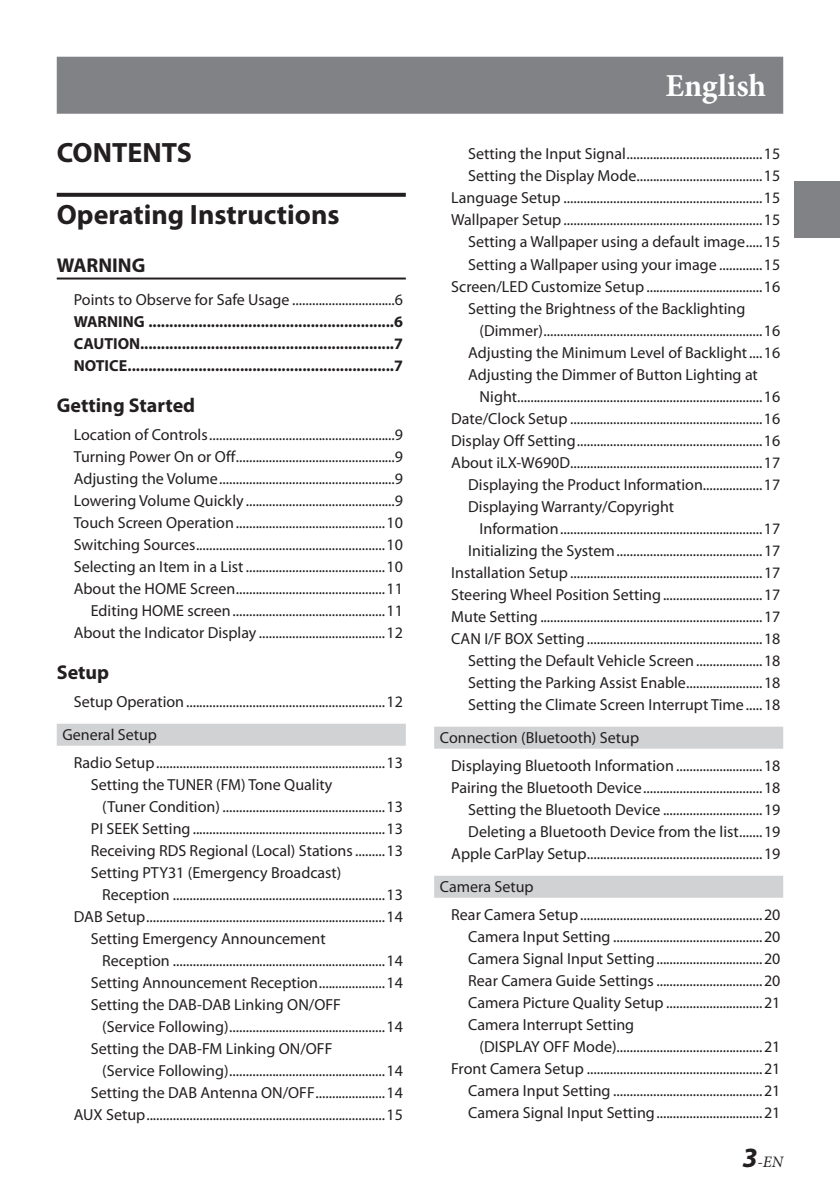
<style>
.page{position:relative;width:840px;height:1191px;background:#fff}
.page>*{position:absolute;margin:0;border:0;box-sizing:border-box;transform-origin:0 0}
.t1{font:700 32px "Minion Pro";color:#fff}
.t2{font:700 28px "Myriad Pro";color:#231f20}
.t3{font:700 20px "Myriad Pro";color:#231f20}
.t4{font:16px/22px "Myriad Pro";color:#231f20}
.t5{font:700 16px/22px "Myriad Pro";color:#231f20;text-align:justify}
.t6{font:italic 16px "Minion Pro";color:#231f20}
.s1{font-family:"Myriad Pro";font-weight:700;font-size:28px}
</style>
<div class="page">
<div style="left:794px;top:181px;width:45px;height:57px;background:#808285"></div>
<div style="left:57px;top:57px;width:725px;height:57px;background:#808285"></div>
<svg style="left:57px;top:193px;width:348px;height:4px"></svg>
<hr style="left:57px;top:277px;width:348px;height:2px;background:#231f20">
<div style="left:57px;top:723px;width:348px;height:22px;background:#d1d2d4"></div>
<div style="left:434px;top:726px;width:348px;height:22px;background:#d1d2d4"></div>
<div style="left:434px;top:875px;width:348px;height:22px;background:#d1d2d4"></div>
<h2 class="t2" style="left:57px;top:134px;width:137px">CONTENTS</h2>
<h2 class="t2" style="left:57px;top:196px;width:284px">Operating Instructions</h2>
<p class="t3" style="left:57px;top:252px;width:90px">WARNING</p>
<p class="t4" style="left:74px;top:288px;width:330px">Points to Observe for Safe Usage ...............................6</p>
<p class="t5" style="left:74px;top:310px;width:330px">WARNING ...........................................................6<br>CAUTION.............................................................7<br>NOTICE................................................................7</p>
<p class="t3" style="left:57px;top:392px;width:140px">Getting Started</p>
<p class="t4" style="left:74px;top:423px;width:330px;text-align:right">Location of Controls........................................................9<br>Turning Power On or Off................................................9<br>Adjusting the Volume.....................................................9<br>Lowering Volume Quickly .............................................9<br>Touch Screen Operation.............................................10<br>Switching Sources.........................................................10<br>Selecting an Item in a List..........................................10<br>About the HOME Screen.............................................11<br>Editing HOME screen..............................................11<br>About the Indicator Display ......................................12</p>
<p class="t3" style="left:57px;top:659px;width:54px">Setup</p>
<p class="t4" style="left:62px;top:684px;width:342px;line-height:33.4px;text-indent:11px">Setup Operation............................................................12<br>General Setup</p>
<p class="t4" style="left:91px;top:751px;width:313px;text-indent:-17px">Radio Setup.....................................................................13<br>Setting the TUNER (FM) Tone Quality</p>
<p class="t4" style="left:91px;top:795px;width:313px;text-align:justify;text-indent:11px">(Tuner Condition) .................................................13<br>PI SEEK Setting..........................................................13<br>Receiving RDS Regional (Local) Stations.........13<br>Setting PTY31 (Emergency Broadcast)</p>
<p class="t4" style="left:102px;top:883px;width:302px">Reception ................................................................13</p>
<p class="t4" style="left:74px;top:905px;width:330px">DAB Setup........................................................................14</p>
<p class="t4" style="left:91px;top:927px;width:236px">Setting Emergency Announcement</p>
<p class="t4" style="left:102px;top:949px;width:302px">Reception ................................................................14</p>
<p class="t4" style="left:91px;top:971px;width:313px">Setting Announcement Reception....................14</p>
<p class="t4" style="left:91px;top:993px;width:251px">Setting the DAB-DAB Linking ON/OFF</p>
<p class="t4" style="left:102px;top:1015px;width:302px">(Service Following)...............................................14</p>
<p class="t4" style="left:91px;top:1037px;width:243px">Setting the DAB-FM Linking ON/OFF</p>
<p class="t4" style="left:102px;top:1059px;width:302px">(Service Following)...............................................14</p>
<p class="t4" style="left:91px;top:1081px;width:313px">Setting the DAB Antenna ON/OFF.....................14</p>
<p class="t4" style="left:74px;top:1103px;width:330px">AUX Setup........................................................................15</p>
<h1 class="t1" style="left:665px;top:63px;width:102px">English</h1>
<p class="t4" style="left:468px;top:143px;width:313px">Setting the Input Signal.........................................15</p>
<p class="t4" style="left:468px;top:165px;width:313px">Setting the Display Mode......................................15</p>
<p class="t4" style="left:451px;top:187px;width:330px">Language Setup ............................................................15</p>
<p class="t4" style="left:451px;top:209px;width:330px">Wallpaper Setup............................................................15</p>
<p class="t4" style="left:468px;top:231px;width:313px">Setting a Wallpaper using a default image.....15</p>
<p class="t4" style="left:468px;top:253px;width:313px">Setting a Wallpaper using your image .............15</p>
<p class="t4" style="left:451px;top:275px;width:330px">Screen/LED Customize Setup...................................16</p>
<p class="t4" style="left:468px;top:297px;width:278px">Setting the Brightness of the Backlighting</p>
<p class="t4" style="left:479px;top:319px;width:302px">(Dimmer)..................................................................16</p>
<p class="t4" style="left:468px;top:341px;width:313px">Adjusting the Minimum Level of Backlight....16</p>
<p class="t4" style="left:468px;top:363px;width:291px">Adjusting the Dimmer of Button Lighting at</p>
<p class="t4" style="left:479px;top:385px;width:302px">Night..........................................................................16</p>
<p class="t4" style="left:451px;top:407px;width:330px">Date/Clock Setup ..........................................................16</p>
<p class="t4" style="left:451px;top:429px;width:330px">Display Off Setting........................................................16</p>
<p class="t4" style="left:451px;top:451px;width:330px">About iLX-W690D..........................................................17</p>
<p class="t4" style="left:468px;top:473px;width:313px">Displaying the Product Information..................17</p>
<p class="t4" style="left:468px;top:495px;width:207px">Displaying Warranty/Copyright</p>
<p class="t4" style="left:479px;top:517px;width:302px">Information.............................................................17</p>
<p class="t4" style="left:468px;top:539px;width:313px">Initializing the System............................................17</p>
<p class="t4" style="left:451px;top:561px;width:330px">Installation Setup..........................................................17</p>
<p class="t4" style="left:451px;top:583px;width:330px">Steering Wheel Position Setting..............................17</p>
<p class="t4" style="left:451px;top:605px;width:330px">Mute Setting ...................................................................17</p>
<p class="t4" style="left:451px;top:627px;width:330px">CAN I/F BOX Setting.....................................................18</p>
<p class="t4" style="left:468px;top:649px;width:313px">Setting the Default Vehicle Screen....................18</p>
<p class="t4" style="left:468px;top:671px;width:313px">Setting the Parking Assist Enable.......................18</p>
<p class="t4" style="left:468px;top:693px;width:313px">Setting the Climate Screen Interrupt Time.....18</p>
<p class="t4" style="left:451px;top:723px;width:330px;line-height:27.6px;text-indent:-11px">Connection (Bluetooth) Setup<br>Displaying Bluetooth Information ..........................18</p>
<p class="t4" style="left:451px;top:776px;width:330px;text-align:right">Pairing the Bluetooth Device....................................18<br>Setting the Bluetooth Device ..............................19<br>Deleting a Bluetooth Device from the list.......19<br>Apple CarPlay Setup.....................................................19</p>
<p class="t4" style="left:451px;top:872px;width:330px;line-height:27.6px;text-indent:-11px">Camera Setup<br>Rear Camera Setup.......................................................20</p>
<p class="t4" style="left:468px;top:925px;width:313px;text-align:justify">Camera Input Setting .............................................20<br>Camera Signal Input Setting................................20<br>Rear Camera Guide Settings ................................20<br>Camera Picture Quality Setup .............................21<br>Camera Interrupt Setting</p>
<p class="t4" style="left:451px;top:1035px;width:330px;text-align:right">(DISPLAY OFF Mode)............................................21<br>Front Camera Setup .....................................................21<br>Camera Input Setting .............................................21<br>Camera Signal Input Setting................................21</p>
<p class="t6" style="left:742px;top:1150px;width:42px"><span class="s1">3</span>-EN</p>
</div>
